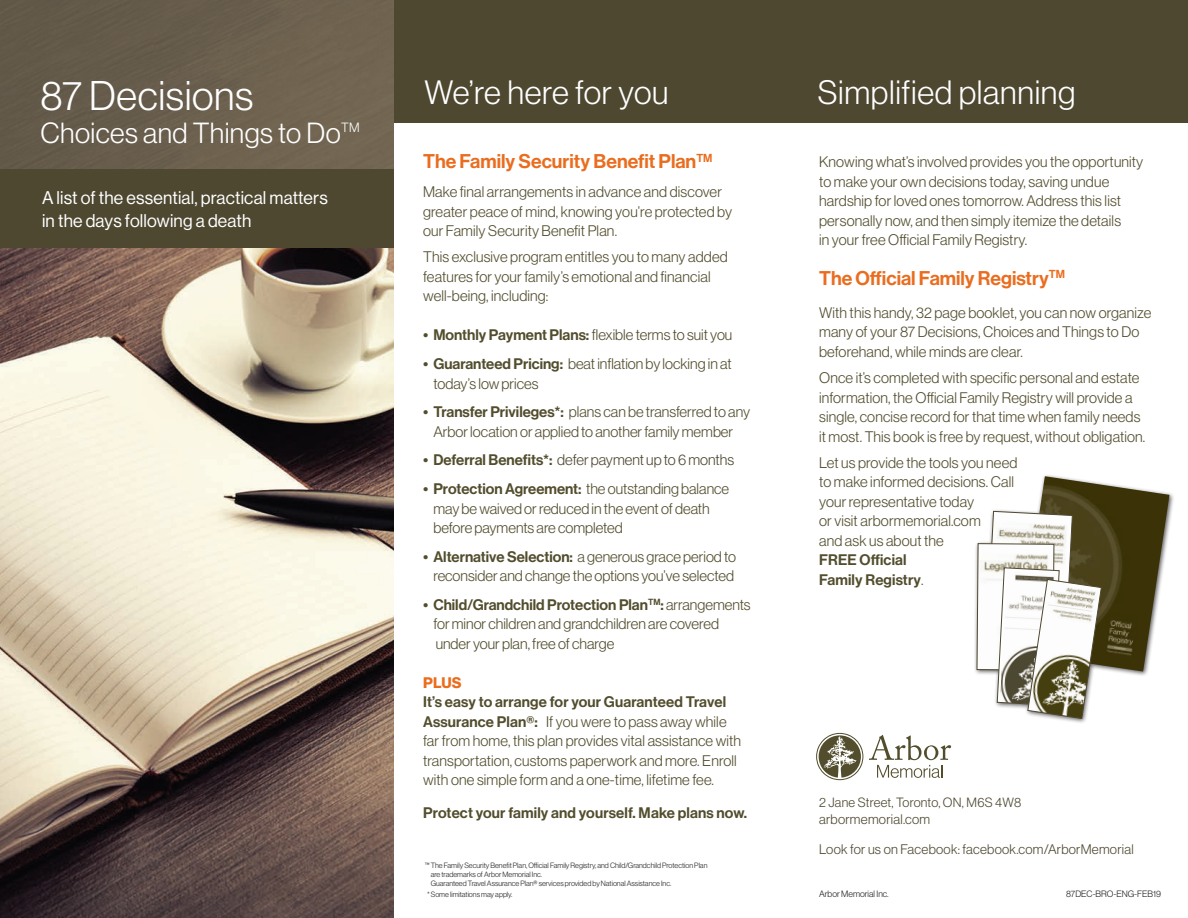
<style>
.page{position:relative;width:1188px;height:918px;background:#fff}
.page>*{position:absolute;margin:0;border:0;box-sizing:border-box;transform-origin:0 0}
.t1{font:40.5px "N Haas Grotesk DS Std 45 Lt";letter-spacing:.015em;color:#fff}
.t2{font:33px "N Haas Grotesk DS Std 45 Lt";letter-spacing:.02em;color:#fff}
.t3{font:28.5px "N Haas Grotesk DS Std 45 Lt";letter-spacing:.015em;color:#fff}
.t4{font:19.5px "N Haas Grotesk DS Std 65 Md";color:#ea6d1f}
.t5{font:18px/22.5px "N Haas Grotesk DS Std 55 Rg";letter-spacing:.01em;color:#fff}
.body_text{font:15px/19.5px "N Haas Grotesk DS Std 45 Lt";letter-spacing:.01em;color:#524d2d}
.body_text-2{font:15px "N Haas Grotesk DS Std 45 Lt";color:#4e4831}
.body_text-3{font:15px "N Haas Grotesk DS Std 65 Md";letter-spacing:.01em;color:#524d2d}
.body_text-4{font:15px "N Haas Grotesk DS Std 75 Bd";color:#ea6d1f}
.t6{font:13.5px "N Haas Grotesk DS Std 45 Lt";letter-spacing:.02em;color:#4e4831}
.t7{font:13.2px "N Haas Grotesk DS Std 45 Lt";letter-spacing:.02em;color:#4e4831}
.t8{font:9px "N Haas Grotesk DS Std 45 Lt";color:#231f20}
.t9{font:7.5px/9px "N Haas Grotesk DS Std 45 Lt";color:#231f20}
.s1{color:#4e4831}
.s2{font-family:"N Haas Grotesk DS Std 65 Md"}
.s3{font-family:"N Haas Grotesk DS Std 65 Md";color:#524d2d}
</style>
<div class="page">
<svg style="left:869px;top:735px;width:82px;height:43px"></svg>
<svg style="left:816px;top:733px;width:47px;height:47px"></svg>
<div style="left:974px;top:474px;width:201px;height:251px;background:#231f20;opacity:.75"></div>
<img style="left:1018px;top:476px;width:152px;height:196px">
<svg style="left:977px;top:511px;width:125px;height:208px"></svg>
<div style="left:393px;top:0;width:795px;height:122px;background:#4e4831"></div>
<img style="left:0;top:248px;width:393px;height:670px">
<div style="left:0;top:0;width:393px;height:174px;background:#68604d"></div>
<div style="left:0;top:170px;width:393px;height:78px;background:#4e4831"></div>
<p class="t1" style="left:41px;top:73px;width:214px">87 Decisions</p>
<p class="t3" style="left:41px;top:117px;width:321px">Choices and Things to Do<sup>TM</sup></p>
<p class="t5" style="left:42px;top:187px;width:287px">A list of the essential, practical matters in the days following a death</p>
<p class="t2" style="left:425px;top:74px;width:245px">We’re here for you</p>
<p class="t4" style="left:423px;top:150px;width:291px">The Family Security Benefit Plan<sup>TM</sup></p>
<p class="body_text" style="left:423px;top:182px;width:311px">Make final arrangements in advance and discover greater peace of mind, knowing you’re protected by our Family Security Benefit Plan.</p>
<p class="body_text" style="left:423px;top:247px;width:306px">This exclusive program entitles you to many added features for your family’s emotional and financial well-being, <span class="s1">i</span>ncluding:</p>
<p class="body_text" style="left:423px;top:325px;width:311px"><span class="s2">• Monthly Payment Plans:</span> flexible terms to suit you</p>
<p class="body_text" style="left:433px;top:354px;width:300px;text-indent:-10px"><span class="s2">• Guaranteed Pricing:</span> beat inflation by locking in at today’s low prices</p>
<p class="body_text" style="left:423px;top:402px;width:329px;text-align:center"><span class="s2">• Transfer Privileges*:</span> plans can be transferred to any<br>Arbor location or applied to another family member</p>
<p class="body_text-2" style="left:423px;top:452px;width:313px"><span class="s3">• Deferral Benefits*:</span> defer payment up to 6 months</p>
<p class="body_text" style="left:433px;top:479px;width:297px;text-indent:-10px"><span class="s2">• Protection Agreement:</span> the outstanding balance may be waived or reduced in the event of death before payments are completed</p>
<p class="body_text" style="left:423px;top:547px;width:315px;text-align:center"><span class="s2">• Alternative Selection:</span> a generous grace period to reconsider and change the options you’ve selected</p>
<p class="body_text" style="left:433px;top:595px;width:319px;text-indent:-10px"><span class="s2">• Child/Grandchild Protection Plan</span><sup>TM</sup><span class="s2">:</span> arrangements for minor children and grandchildren are covered under your plan, free of charge</p>
<p class="body_text-4" style="left:423px;top:674px;width:40px">PLUS</p>
<p class="body_text" style="left:423px;top:692px;width:320px"><span class="s2">It’s easy to arrange for your Guaranteed Travel Assurance Plan®:</span> If you were to pass away while far from home, this plan provides vital assistance with transportation, customs paperwork and more. Enroll with one simple form and a one-time, lifetime fee.</p>
<p class="body_text-3" style="left:423px;top:804px;width:326px">Protect your family and yourself. Make plans now.</p>
<p class="t9" style="left:431px;top:861px;width:278px;text-indent:-6px">™The Family Security Benefit Plan, Official Family Registry, and Child/Grandchild Protection Plan are trademarks of Arbor Memorial Inc.<br>Guaranteed Travel Assurance Plan® services provided by National Assistance Inc.</p>
<p class="t9" style="left:427px;top:890px;width:87px">* Some limitations may apply.</p>
<p class="t2" style="left:818px;top:74px;width:259px">Simplified planning</p>
<p class="body_text" style="left:819px;top:152px;width:326px">Knowing what’s involved provides you the opportunity to make your own decisions today, saving undue hardship for loved ones tomorrow. Address this list personally now, and then simply itemize the details<br>in your free Official Family Registry.</p>
<p class="t4" style="left:819px;top:267px;width:247px">The Official Family Registry<sup>TM</sup></p>
<p class="body_text" style="left:819px;top:303px;width:334px">With this handy, 32 page booklet, you can now organize many of your 87 Decisions, Choices and Things to Do beforehand, while minds are clear.</p>
<p class="body_text" style="left:819px;top:368px;width:328px">Once it’s completed with specific personal and estate information, the Official Family Registry will provide a single, concise record for that time when family needs it most. This book is free by request, without obligation.</p>
<p class="body_text" style="left:819px;top:453px;width:200px">Let us provide the tools you need to make informed decisions. Call your representative today<br>or visit arbormemorial.com<br>and ask us about the<br><span class="s2">FREE Official<br>Family Registry</span>.</p>
<p class="t7" style="left:819px;top:795px;width:204px">2 Jane Street, Toronto, ON, M6S 4W8</p>
<p class="t6" style="left:819px;top:811px;width:112px">arbormemorial.com</p>
<p class="t6" style="left:819px;top:842px;width:316px">Look for us on Facebook: facebook.com/ArborMemorial</p>
<p class="t8" style="left:819px;top:889px;width:71px">Arbor Memorial Inc.</p>
<p class="t8" style="left:1066px;top:889px;width:96px">87DEC-BRO-ENG-FEB19</p>
</div>
